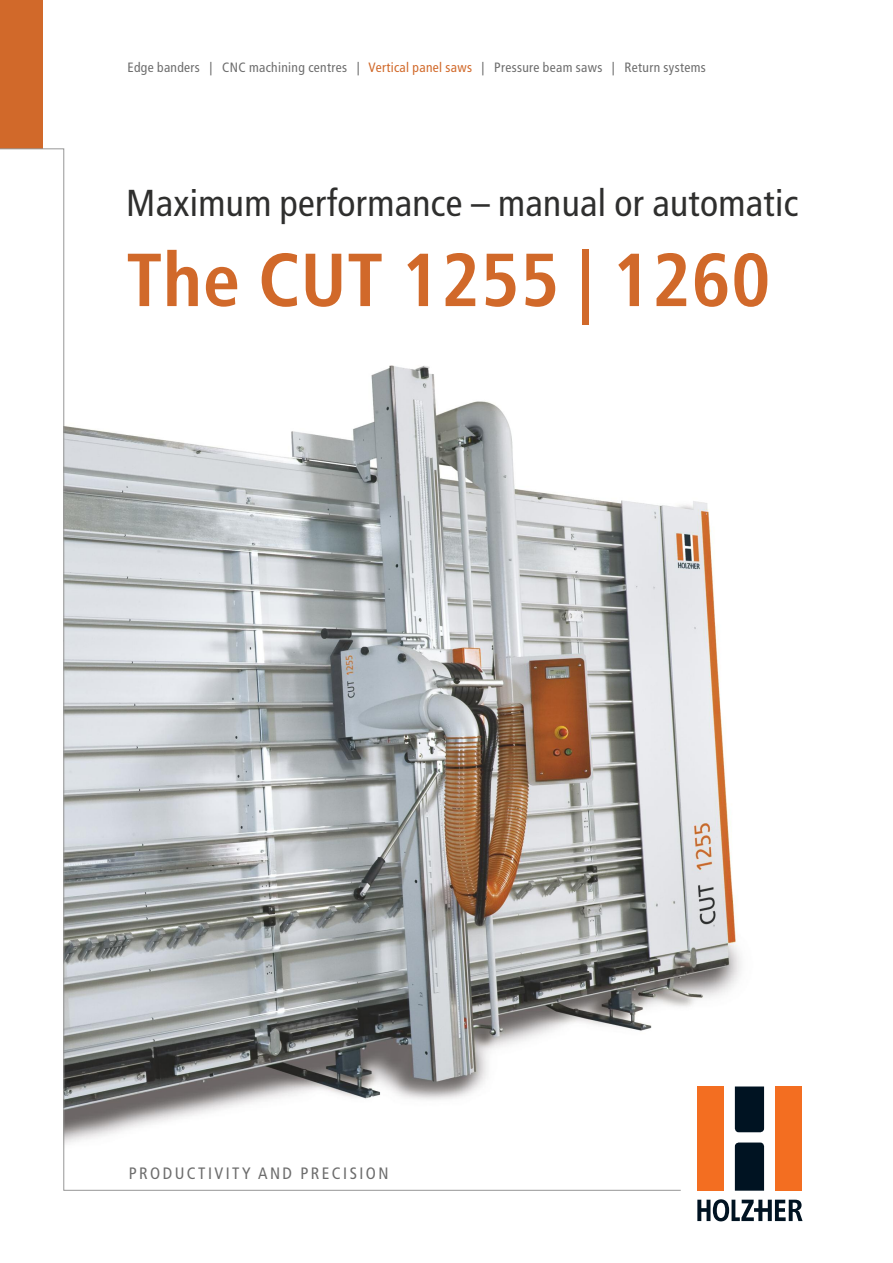
<style>
.page{position:relative;width:893px;height:1263px;background:#fff}
.page>*{position:absolute;margin:0;border:0;box-sizing:border-box;transform-origin:0 0}
.t1{font:700 condensed 75px "Frutiger";letter-spacing:.01em;color:#d1692a}
.t2{font:condensed 37.5px "Frutiger";letter-spacing:.01em;color:#2f2f2e}
.t3{font:condensed 16.5px "Frutiger";letter-spacing:.15em;color:#6d6d6d}
.t4{font:condensed 13.5px "Frutiger";letter-spacing:.025em;color:#6d6d6d}
.s1{color:#d1692a}
</style>
<div class="page">
<img style="left:65px;top:365px;width:720px;height:857px">
<div style="left:0;top:0;width:43px;height:149px;background:#d1692a"></div>
<svg style="left:0;top:148px;width:65px;height:357px"></svg>
<div style="left:697px;top:1086px;width:26px;height:105px;background:#f36e21"></div>
<div style="left:775px;top:1086px;width:26px;height:105px;background:#f36e21"></div>
<svg style="left:735px;top:1086px;width:29px;height:46px"></svg>
<svg style="left:735px;top:1142px;width:29px;height:49px"></svg>
<svg style="left:697px;top:1199px;width:106px;height:22px"></svg>
<svg style="left:63px;top:505px;width:618px;height:686px"></svg>
<p class="t4" style="left:128px;top:61px;width:580px">Edge banders | CNC machining centres | <span class="s1">Vertical panel saws</span> | Pressure beam saws | Return systems</p>
<h2 class="t2" style="left:126px;top:188px;width:674px">Maximum performance – manual or automatic</h2>
<h1 class="t1" style="left:126px;top:250px;width:646px">The CUT 1255 | 1260</h1>
<p class="t3" style="left:129px;top:1166px;width:261px">PRODUCTIVITY AND PRECISION</p>
</div>
